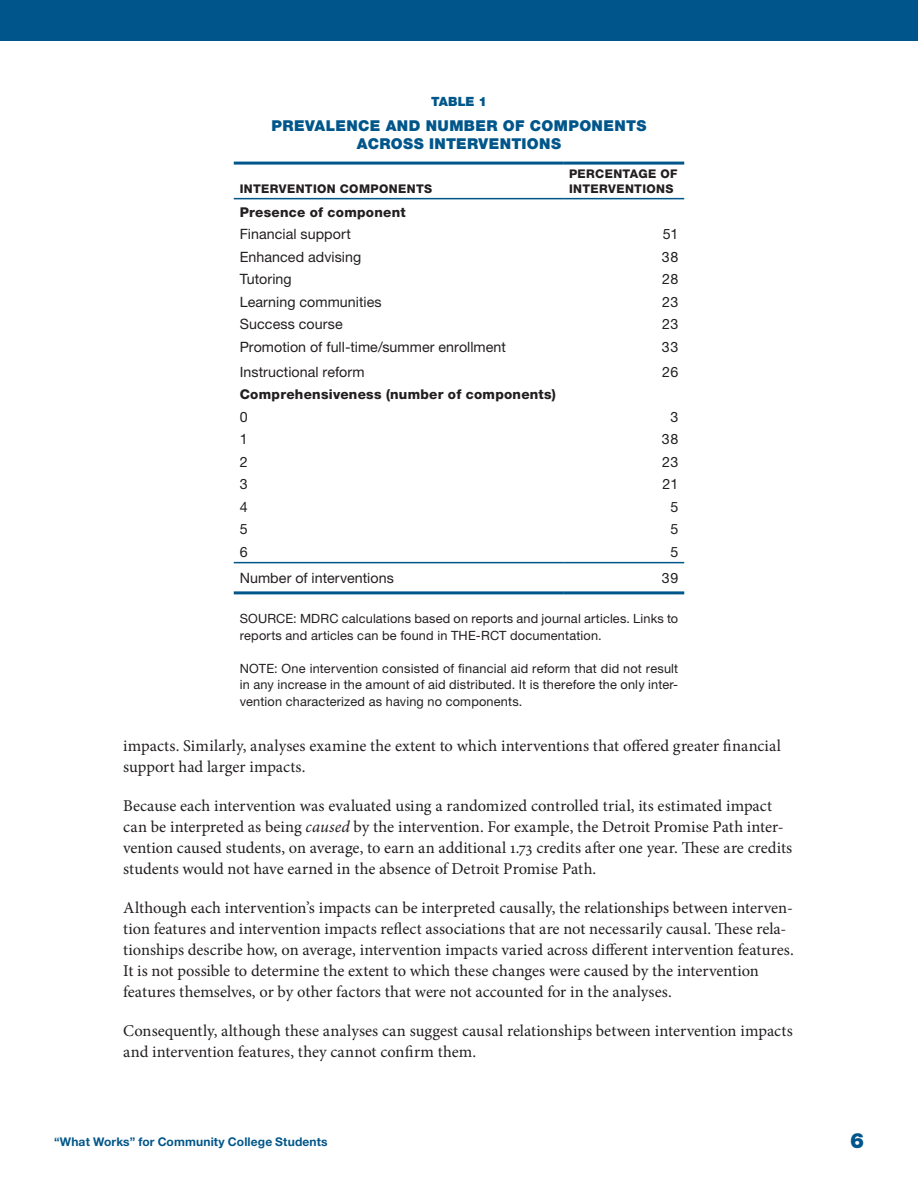
<style>
.page{position:relative;width:918px;height:1188px;background:#fff}
.page>*{position:absolute;margin:0;border:0;box-sizing:border-box;transform-origin:0 0}
.t1{font:900 21px "Helvetica Neue LT Std";color:#00568a}
.Body_Text{font:16.5px/21px "Minion Pro";color:#231f20}
.Table_-_Title{font:900 15px/18px "Helvetica Neue LT Std";letter-spacing:.025em;color:#00568a;text-align:center}
.Table_-_Row_Text{font:14.25px "Helvetica Neue LT Std";letter-spacing:.005em;color:#231f20}
.Table_-_Row_Data{font:14.25px "Helvetica Neue LT Std";letter-spacing:.02em;color:#231f20}
.Table_-_Row_Subheads{font:800 13.5px "Helvetica Neue LT Std";letter-spacing:.02em;color:#231f20}
.Table_-_Source_Notes{font:12.75px/16.5px "Helvetica Neue LT Std";letter-spacing:.015em;color:#231f20}
.Table_-_Number{font:900 12.75px "Helvetica Neue LT Std";letter-spacing:-.005em;color:#00568a}
.Table_-_Column_Heads{font:800 12px/15px "Helvetica Neue LT Std";letter-spacing:.03em;color:#231f20}
.t2{font:700 12px "Helvetica Neue LT Std";letter-spacing:.01em;color:#00568a}
.s1{font-style:italic}
</style>
<div class="page">
<div style="left:0;top:0;width:918px;height:40px;background:#00568a"></div>
<hr style="left:234px;top:162px;width:329px;height:3px;background:#00568a">
<hr style="left:563px;top:162px;width:121px;height:3px;background:#00568a">
<hr style="left:234px;top:198px;width:329px;height:1px;background:#00568a">
<hr style="left:563px;top:198px;width:121px;height:1px;background:#00568a">
<hr style="left:234px;top:562px;width:329px;height:1px;background:#00568a">
<hr style="left:563px;top:562px;width:121px;height:1px;background:#00568a">
<hr style="left:234px;top:591px;width:329px;height:3px;background:#00568a">
<hr style="left:563px;top:591px;width:121px;height:3px;background:#00568a">
<p class="Table_-_Number" style="left:431px;top:94px;width:57px">TABLE 1</p>
<p class="Table_-_Title" style="left:272px;top:116px;width:376px">PREVALENCE AND NUMBER OF COMPONENTS<br>ACROSS INTERVENTIONS</p>
<p class="Table_-_Column_Heads" style="left:240px;top:181px;width:194px">INTERVENTION COMPONENTS</p>
<p class="Table_-_Column_Heads" style="left:569px;top:166px;width:110px">PERCENTAGE OF<br>INTERVENTIONS</p>
<p class="Table_-_Row_Subheads" style="left:240px;top:204px;width:167px">Presence of component</p>
<p class="Table_-_Row_Text" style="left:240px;top:226px;width:113px">Financial support</p>
<p class="Table_-_Row_Data" style="left:663px;top:226px;width:17px">51</p>
<p class="Table_-_Row_Text" style="left:240px;top:248px;width:123px">Enhanced advising</p>
<p class="Table_-_Row_Data" style="left:662px;top:248px;width:18px">38</p>
<p class="Table_-_Row_Text" style="left:240px;top:271px;width:53px">Tutoring</p>
<p class="Table_-_Row_Data" style="left:662px;top:271px;width:18px">28</p>
<p class="Table_-_Row_Text" style="left:240px;top:293px;width:143px">Learning communities</p>
<p class="Table_-_Row_Data" style="left:662px;top:293px;width:18px">23</p>
<p class="Table_-_Row_Text" style="left:240px;top:316px;width:104px">Success course</p>
<p class="Table_-_Row_Data" style="left:662px;top:316px;width:18px">23</p>
<p class="Table_-_Row_Text" style="left:240px;top:338px;width:268px">Promotion of full-time/summer enrollment</p>
<p class="Table_-_Row_Data" style="left:662px;top:338px;width:18px">33</p>
<p class="Table_-_Row_Text" style="left:240px;top:363px;width:126px">Instructional reform</p>
<p class="Table_-_Row_Data" style="left:662px;top:363px;width:18px">26</p>
<p class="Table_-_Row_Subheads" style="left:240px;top:386px;width:318px">Comprehensiveness (number of components)</p>
<p class="Table_-_Row_Text" style="left:240px;top:408px;width:9px">0</p>
<p class="Table_-_Row_Data" style="left:670px;top:408px;width:9px">3</p>
<p class="Table_-_Row_Text" style="left:240px;top:431px;width:9px">1</p>
<p class="Table_-_Row_Data" style="left:662px;top:431px;width:18px">38</p>
<p class="Table_-_Row_Text" style="left:240px;top:453px;width:9px">2</p>
<p class="Table_-_Row_Data" style="left:662px;top:453px;width:18px">23</p>
<p class="Table_-_Row_Text" style="left:240px;top:476px;width:9px">3</p>
<p class="Table_-_Row_Data" style="left:662px;top:476px;width:17px">21</p>
<p class="Table_-_Row_Text" style="left:240px;top:498px;width:9px">4</p>
<p class="Table_-_Row_Data" style="left:670px;top:498px;width:9px">5</p>
<p class="Table_-_Row_Text" style="left:240px;top:521px;width:9px">5</p>
<p class="Table_-_Row_Data" style="left:670px;top:521px;width:9px">5</p>
<p class="Table_-_Row_Text" style="left:240px;top:543px;width:9px">6</p>
<p class="Table_-_Row_Data" style="left:670px;top:543px;width:9px">5</p>
<p class="Table_-_Row_Text" style="left:240px;top:569px;width:156px">Number of interventions</p>
<p class="Table_-_Row_Data" style="left:662px;top:569px;width:18px">39</p>
<p class="Table_-_Source_Notes" style="left:240px;top:610px;width:440px">SOURCE: MDRC calculations based on reports and journal articles. Links to reports and articles can be found in THE-RCT documentation.</p>
<p class="Table_-_Source_Notes" style="left:240px;top:660px;width:440px;text-align:justify">NOTE: One intervention consisted of financial aid reform that did not result in any increase in the amount of aid distributed. It is therefore the only inter&shy;vention characterized as having no components.</p>
<p class="Body_Text" style="left:123px;top:735px;width:659px">impacts. Similarly, analyses examine the extent to which interventions that offered greater financial support had larger impacts.</p>
<p class="Body_Text" style="left:123px;top:795px;width:671px">Because each intervention was evaluated using a randomized controlled trial, its estimated impact can be interpreted as being <span class="s1">caused</span> by the intervention. For example, the Detroit Promise Path inter&shy;vention caused students, on average, to earn an additional 1.73 credits after one year. These are credits students would not have earned in the absence of Detroit Promise Path.</p>
<p class="Body_Text" style="left:123px;top:897px;width:672px">Although each intervention’s impacts can be interpreted causally, the relationships between interven&shy;tion features and intervention impacts reflect associations that are not necessarily causal. These rela&shy;tionships describe how, on average, intervention impacts varied across different intervention features.<br>It is not possible to determine the extent to which these changes were caused by the intervention features themselves, or by other factors that were not accounted for in the analyses.</p>
<p class="Body_Text" style="left:123px;top:1020px;width:671px">Consequently, although these analyses can suggest causal relationships between intervention impacts and intervention features, they cannot confirm them.</p>
<p class="t2" style="left:54px;top:1134px;width:275px">“What Works” for Community College Students</p>
<p class="t1" style="left:850px;top:1128px;width:16px">6</p>
</div>
